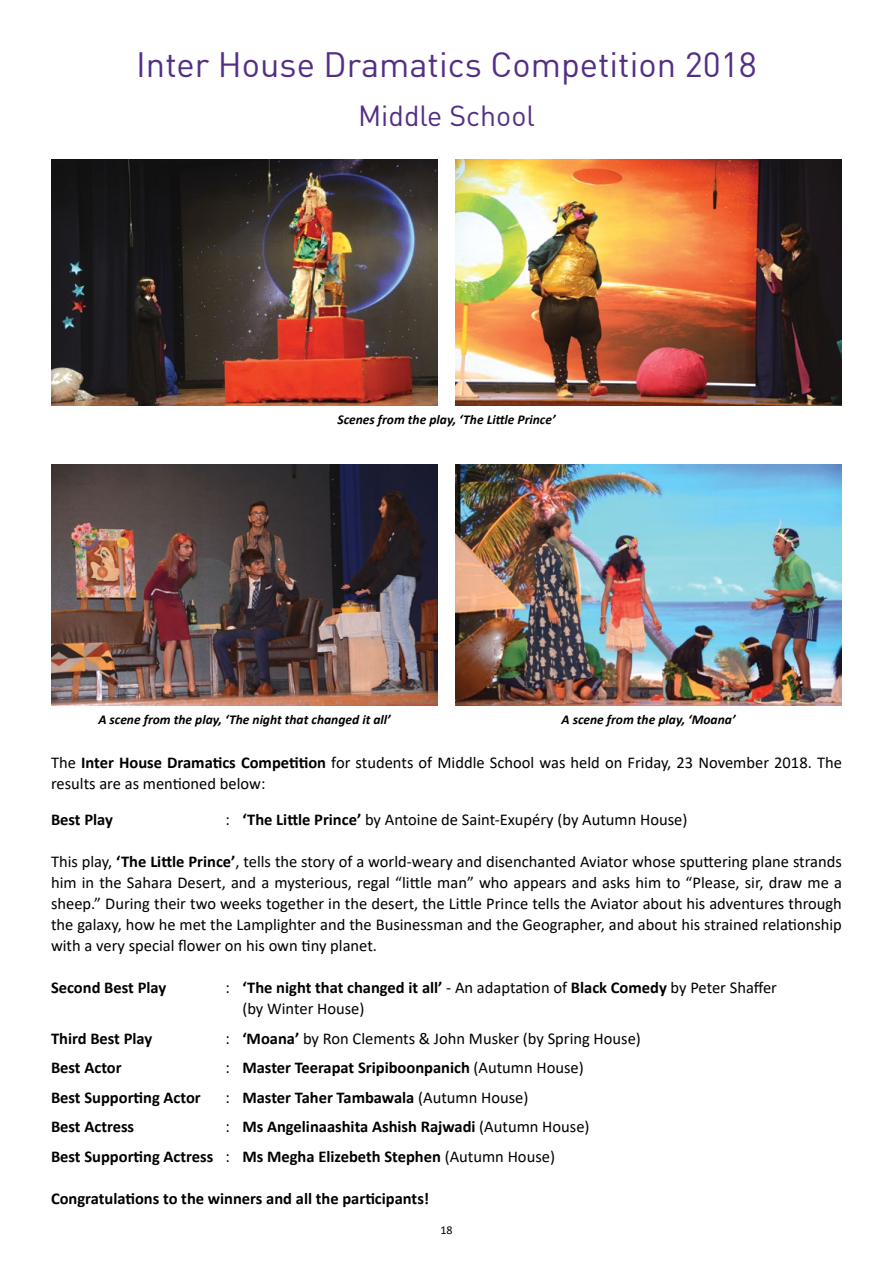
<style>
.page{position:relative;width:893px;height:1263px;background:#fff}
.page>*{position:absolute;margin:0;border:0;box-sizing:border-box;transform-origin:0 0}
.Main_Head{font:34.5px "DIN";color:#522f85}
.Main_Head-2{font:28.5px "DIN";color:#522f85}
.Body_Text{font:16.5px/21px "Calibri";color:#000}
.Body_Text-2{font:700 16.5px "Calibri";color:#000}
.Photo_Head{font:italic 700 13.5px "Calibri";color:#000}
.Body_Text-3{font:12px "Calibri";color:#000}
.s1{font-weight:700}
.s2{font-weight:400}
</style>
<div class="page">
<img style="left:51px;top:160px;width:387px;height:246px">
<img style="left:455px;top:160px;width:387px;height:246px">
<img style="left:51px;top:464px;width:387px;height:241px">
<img style="left:455px;top:464px;width:387px;height:241px">
<p class="Main_Head" style="left:136px;top:43px;width:622px">Inter House Dramatics Competition 2018</p>
<p class="Main_Head-2" style="left:358px;top:98px;width:178px">Middle School</p>
<p class="Photo_Head" style="left:337px;top:410px;width:220px">Scenes from the play, ‘The Little Prince’</p>
<p class="Photo_Head" style="left:98px;top:710px;width:294px">A scene from the play, ‘The night that changed it all’</p>
<p class="Photo_Head" style="left:561px;top:710px;width:176px">A scene from the play, ‘Moana’</p>
<p class="Body_Text" style="left:51px;top:752px;width:792px">The <span class="s1">Inter House Dramatics Competition</span> for students of Middle School was held on Friday, 23 November 2018. The results are as mentioned below:</p>
<p class="Body_Text-2" style="left:51px;top:808px;width:63px">Best Play</p>
<p class="Body_Text" style="left:225px;top:809px;width:464px">: <span class="s1">‘The Little Prince’</span> by Antoine de Saint-Exupéry (by Autumn House)</p>
<p class="Body_Text" style="left:51px;top:851px;width:792px;text-align:justify">This play, <span class="s1">‘The Little Prince’</span>, tells the story of a world-weary and disenchanted Aviator whose sputtering plane strands him in the Sahara Desert, and a mysterious, regal “little man” who appears and asks him to “Please, sir, draw me a sheep.” During their two weeks together in the desert, the Little Prince tells the Aviator about his adventures through the galaxy, how he met the Lamplighter and the Businessman and the Geographer, and about his strained relationship with a very special flower on his own tiny planet.</p>
<p class="Body_Text-2" style="left:51px;top:976px;width:117px">Second Best Play</p>
<p class="Body_Text" style="left:242px;top:977px;width:536px;text-indent:-17px">: <span class="s1">‘The night that changed it all’</span> - An adaptation of <span class="s1">Black Comedy</span> by Peter Shaffer (by Winter House)</p>
<p class="Body_Text-2" style="left:51px;top:1027px;width:103px">Third Best Play</p>
<p class="Body_Text" style="left:225px;top:1027px;width:417px">: <span class="s1">‘Moana’</span> by Ron Clements &amp; John Musker (by Spring House)</p>
<p class="Body_Text-2" style="left:51px;top:1056px;width:72px">Best Actor</p>
<p class="Body_Text-2" style="left:225px;top:1056px;width:360px"><span class="s2">:</span> Master Teerapat Sripiboonpanich <span class="s2">(Autumn House)</span></p>
<p class="Body_Text-2" style="left:51px;top:1086px;width:151px">Best Supporting Actor</p>
<p class="Body_Text-2" style="left:225px;top:1086px;width:305px"><span class="s2">:</span> Master Taher Tambawala <span class="s2">(Autumn House)</span></p>
<p class="Body_Text-2" style="left:51px;top:1115px;width:85px">Best Actress</p>
<p class="Body_Text-2" style="left:225px;top:1115px;width:366px"><span class="s2">:</span> Ms Angelinaashita Ashish Rajwadi <span class="s2">(Autumn House)</span></p>
<p class="Body_Text-2" style="left:51px;top:1145px;width:505px">Best Supporting Actress <span class="s2">:</span> Ms Megha Elizebeth Stephen <span class="s2">(Autumn House)</span></p>
<p class="Body_Text-2" style="left:51px;top:1187px;width:380px">Congratulations to the winners and all the participants!</p>
<p class="Body_Text-3" style="left:440px;top:1221px;width:14px">18</p>
</div>
